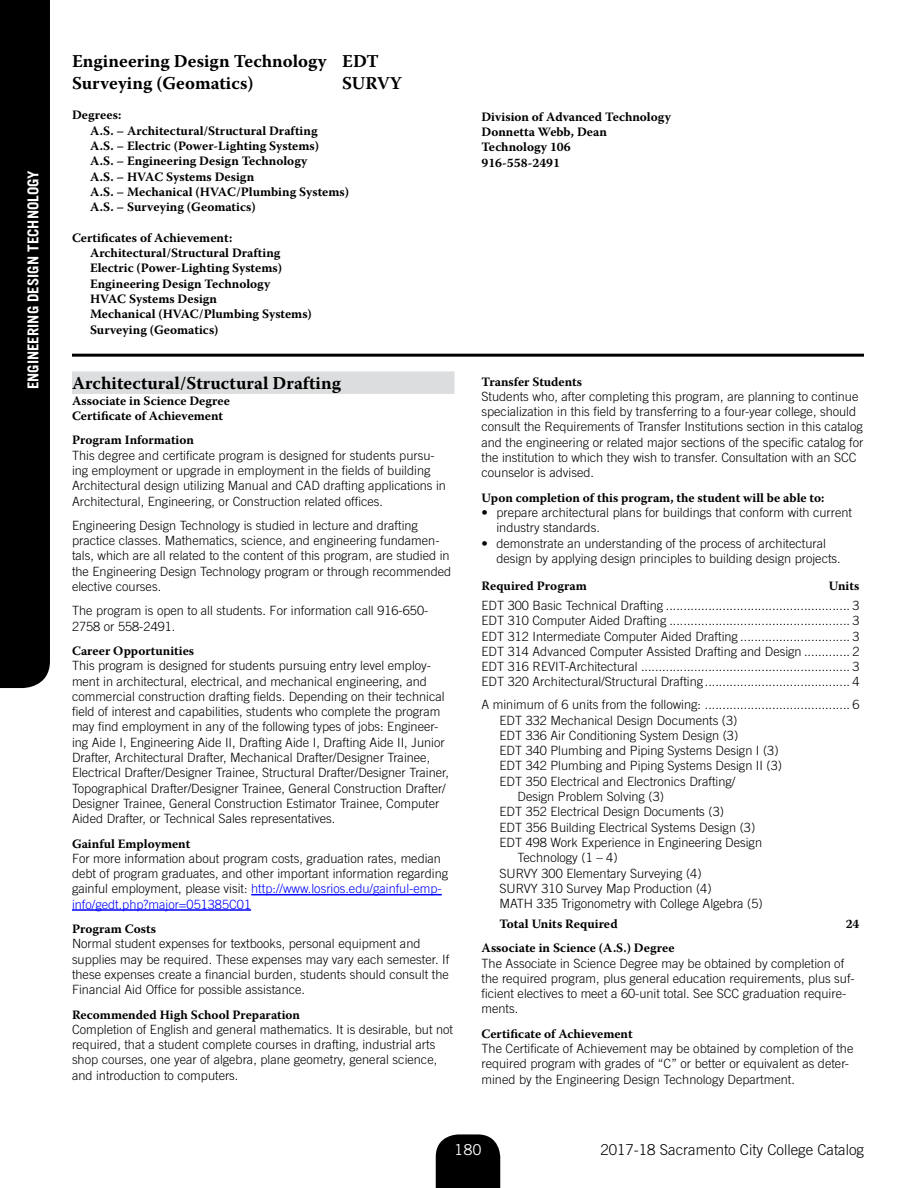
<style>
.page{position:relative;width:918px;height:1188px;background:#fff}
.page>*{position:absolute;margin:0;border:0;box-sizing:border-box;transform-origin:0 0}
.Headline{font:700 18px "Warnock Pro";color:#000}
.Program_Title{font:700 18px "Warnock Pro";letter-spacing:.005em;color:#000}
.t1{font:300 15px "Trade Gothic";color:#000}
.t2{font:700 15px "Trade Gothic";color:#fff}
.t3{font:15px "Trade Gothic";color:#fff}
.Body_text{font:300 12.75px/15.3px "Trade Gothic";color:#000}
.units_3{font:300 12.75px "Trade Gothic";color:#000}
.Degree{font:700 12.75px "Warnock Pro";color:#000}
.Bold_warnock{font:700 12.75px "Warnock Pro";color:#000}
.minimum_units{font:300 12.75px "Trade Gothic";color:#000}
.Required_program{font:700 12.75px "Warnock Pro";letter-spacing:.005em;color:#000}
.units_4{font:700 12.75px "Warnock Pro";letter-spacing:.005em;color:#000}
.Bold_p06_before{font:700 12.75px "Warnock Pro";color:#000}
.Bold{font:700 12.75px "Warnock Pro";color:#000}
.s1{color:#00f}
</style>
<div class="page">
<svg style="left:436px;top:1134px;width:64px;height:54px"></svg>
<div style="left:0;top:0;width:50px;height:688px;background:#000"></div>
<hr style="left:72px;top:354px;width:792px;height:3px;background:#000">
<div style="left:72px;top:371px;width:382px;height:23px;background:#dcddde"></div>
<hr style="left:251px;top:894px;width:191px;height:1px;background:#00f">
<hr style="left:72px;top:909px;width:179px;height:2px;background:#00f">
<p class="t2" style="left:24px;top:389px;width:221px;rotate:-90deg">ENGINEERING DESIGN TECHNOLOGY</p>
<h1 class="Headline" style="left:72px;top:50px;width:309px">Engineering Design Technology EDT</h1>
<h1 class="Headline" style="left:72px;top:72px;width:183px">Surveying (Geomatics)</h1>
<h1 class="Headline" style="left:342px;top:72px;width:61px">SURVY</h1>
<p class="Degree" style="left:72px;top:108px;width:51px">Degrees:</p>
<p class="Degree" style="left:90px;top:123px;width:229px">A.S. – Architectural/Structural Drafting</p>
<p class="Degree" style="left:90px;top:138px;width:231px">A.S. – Electric (Power-Lighting Systems)</p>
<p class="Degree" style="left:90px;top:153px;width:219px">A.S. – Engineering Design Technology</p>
<p class="Degree" style="left:90px;top:169px;width:166px">A.S. – HVAC Systems Design</p>
<p class="Degree" style="left:90px;top:184px;width:261px">A.S. – Mechanical (HVAC/Plumbing Systems)</p>
<p class="Degree" style="left:90px;top:199px;width:167px">A.S. – Surveying (Geomatics)</p>
<p class="Degree" style="left:72px;top:230px;width:162px">Certificates of Achievement:</p>
<p class="Degree" style="left:90px;top:245px;width:192px">Architectural/Structural Drafting</p>
<p class="Degree" style="left:90px;top:261px;width:193px">Electric (Power-Lighting Systems)</p>
<p class="Degree" style="left:90px;top:276px;width:182px">Engineering Design Technology</p>
<p class="Degree" style="left:90px;top:291px;width:129px">HVAC Systems Design</p>
<p class="Degree" style="left:90px;top:306px;width:223px">Mechanical (HVAC/Plumbing Systems)</p>
<p class="Degree" style="left:90px;top:322px;width:130px">Surveying (Geomatics)</p>
<h2 class="Program_Title" style="left:72px;top:373px;width:270px">Architectural/Structural Drafting</h2>
<h3 class="Bold_warnock" style="left:72px;top:393px;width:160px">Associate in Science Degree</h3>
<h3 class="Bold_warnock" style="left:72px;top:408px;width:153px">Certificate of Achievement</h3>
<h3 class="Bold_p06_before" style="left:72px;top:432px;width:124px">Program Information</h3>
<p class="Body_text" style="left:72px;top:447px;width:376px">This degree and certificate program is designed for students pursu&shy;ing employment or upgrade in employment in the fields of building Architectural design utilizing Manual and CAD drafting applications in Architectural, Engineering, or Construction related offices.</p>
<p class="Body_text" style="left:72px;top:517px;width:381px">Engineering Design Technology is studied in lecture and drafting practice classes. Mathematics, science, and engineering fundamen&shy;tals, which are all related to the content of this program, are studied in the Engineering Design Technology program or through recommended elective courses.</p>
<p class="Body_text" style="left:72px;top:603px;width:358px">The program is open to all students. For information call 916-650-<br>2758 or 558-2491.</p>
<h3 class="Bold_warnock" style="left:72px;top:643px;width:124px">Career Opportunities</h3>
<p class="Body_text" style="left:72px;top:658px;width:379px">This program is designed for students pursuing entry level employ&shy;ment in architectural, electrical, and mechanical engineering, and commercial construction drafting fields. Depending on their technical field of interest and capabilities, students who complete the program may find employment in any of the following types of jobs: Engineer&shy;ing Aide I, Engineering Aide II, Drafting Aide I, Drafting Aide II, Junior Drafter, Architectural Drafter, Mechanical Drafter/Designer Trainee, Electrical Drafter/Designer Trainee, Structural Drafter/Designer Trainer, Topographical Drafter/Designer Trainee, General Construction Drafter/ Designer Trainee, General Construction Estimator Trainee, Computer Aided Drafter, or Technical Sales representatives.</p>
<h3 class="Bold" style="left:72px;top:836px;width:120px">Gainful Employment</h3>
<p class="Body_text" style="left:72px;top:850px;width:378px">For more information about program costs, graduation rates, median debt of program graduates, and other important information regarding gainful employment, please visit: <span class="s1">http://www.losrios.edu/gainful-emp&shy;info/gedt.php?major=051385C01</span></p>
<h3 class="Bold_warnock" style="left:72px;top:921px;width:86px">Program Costs</h3>
<p class="Body_text" style="left:72px;top:936px;width:379px">Normal student expenses for textbooks, personal equipment and supplies may be required. These expenses may vary each semester. If these expenses create a financial burden, students should consult the Financial Aid Office for possible assistance.</p>
<h3 class="Bold_warnock" style="left:72px;top:1007px;width:230px">Recommended High School Preparation</h3>
<p class="Body_text" style="left:72px;top:1021px;width:383px">Completion of English and general mathematics. It is desirable, but not required, that a student complete courses in drafting, industrial arts shop courses, one year of algebra, plane geometry, general science, and introduction to computers.</p>
<p class="Degree" style="left:482px;top:109px;width:191px">Division of Advanced Technology</p>
<p class="Degree" style="left:482px;top:124px;width:127px">Donnetta Webb, Dean</p>
<p class="Degree" style="left:482px;top:140px;width:91px">Technology 106</p>
<p class="Degree" style="left:482px;top:155px;width:80px">916-558-2491</p>
<h3 class="Bold_warnock" style="left:482px;top:374px;width:102px">Transfer Students</h3>
<p class="Body_text" style="left:482px;top:389px;width:383px">Students who, after completing this program, are planning to continue specialization in this field by transferring to a four-year college, should consult the Requirements of Transfer Institutions section in this catalog and the engineering or related major sections of the specific catalog for the institution to which they wish to transfer. Consultation with an SCC counselor is advised.</p>
<h3 class="Bold_warnock" style="left:482px;top:490px;width:344px">Upon completion of this program, the student will be able to:</h3>
<p class="Body_text" style="left:496px;top:505px;width:357px;text-indent:-15px">• prepare architectural plans for buildings that conform with current industry standards.</p>
<p class="Body_text" style="left:496px;top:535px;width:346px;text-indent:-15px">• demonstrate an understanding of the process of architectural design by applying design principles to building design projects.</p>
<h3 class="Required_program" style="left:482px;top:578px;width:107px">Required Program</h3>
<h3 class="Required_program" style="left:829px;top:578px;width:32px">Units</h3>
<p class="units_3" style="left:482px;top:598px;width:379px">EDT 300 Basic Technical Drafting .................................................... 3</p>
<p class="units_3" style="left:482px;top:613px;width:379px">EDT 310 Computer Aided Drafting ................................................... 3</p>
<p class="units_3" style="left:482px;top:628px;width:379px">EDT 312 Intermediate Computer Aided Drafting ............................... 3</p>
<p class="units_3" style="left:482px;top:644px;width:379px">EDT 314 Advanced Computer Assisted Drafting and Design ............. 2</p>
<p class="units_3" style="left:482px;top:659px;width:379px">EDT 316 REVIT-Architectural ........................................................... 3</p>
<p class="units_3" style="left:482px;top:674px;width:379px">EDT 320 Architectural/Structural Drafting......................................... 4</p>
<p class="minimum_units" style="left:482px;top:697px;width:379px">A minimum of 6 units from the following: ......................................... 6</p>
<p class="units_3" style="left:500px;top:712px;width:240px">EDT 332 Mechanical Design Documents (3)</p>
<p class="units_3" style="left:500px;top:728px;width:240px">EDT 336 Air Conditioning System Design (3)</p>
<p class="units_3" style="left:500px;top:743px;width:281px">EDT 340 Plumbing and Piping Systems Design I (3)</p>
<p class="units_3" style="left:500px;top:758px;width:284px">EDT 342 Plumbing and Piping Systems Design II (3)</p>
<p class="units_3" style="left:500px;top:774px;width:237px">EDT 350 Electrical and Electronics Drafting/</p>
<p class="units_3" style="left:518px;top:789px;width:148px">Design Problem Solving (3)</p>
<p class="units_3" style="left:500px;top:804px;width:226px">EDT 352 Electrical Design Documents (3)</p>
<p class="units_3" style="left:500px;top:820px;width:257px">EDT 356 Building Electrical Systems Design (3)</p>
<p class="units_3" style="left:500px;top:835px;width:264px">EDT 498 Work Experience in Engineering Design</p>
<p class="units_3" style="left:518px;top:850px;width:102px">Technology (1 – 4)</p>
<p class="units_3" style="left:500px;top:865px;width:204px">SURVY 300 Elementary Surveying (4)</p>
<p class="units_3" style="left:500px;top:881px;width:214px">SURVY 310 Survey Map Production (4)</p>
<p class="units_3" style="left:500px;top:896px;width:265px">MATH 335 Trigonometry with College Algebra (5)</p>
<p class="units_4" style="left:500px;top:916px;width:120px">Total Units Required</p>
<p class="units_4" style="left:846px;top:916px;width:15px">24</p>
<h3 class="Bold_warnock" style="left:482px;top:940px;width:195px">Associate in Science (A.S.) Degree</h3>
<p class="Body_text" style="left:482px;top:955px;width:375px">The Associate in Science Degree may be obtained by completion of the required program, plus general education requirements, plus suf&shy;ficient electives to meet a 60-unit total. See SCC graduation require&shy;ments.</p>
<h3 class="Bold_warnock" style="left:482px;top:1026px;width:153px">Certificate of Achievement</h3>
<p class="Body_text" style="left:482px;top:1041px;width:373px">The Certificate of Achievement may be obtained by completion of the required program with grades of “C” or better or equivalent as deter&shy;mined by the Engineering Design Technology Department.</p>
<p class="t3" style="left:454px;top:1140px;width:29px">180</p>
<p class="t1" style="left:601px;top:1141px;width:265px">2017-18 Sacramento City College Catalog</p>
</div>
